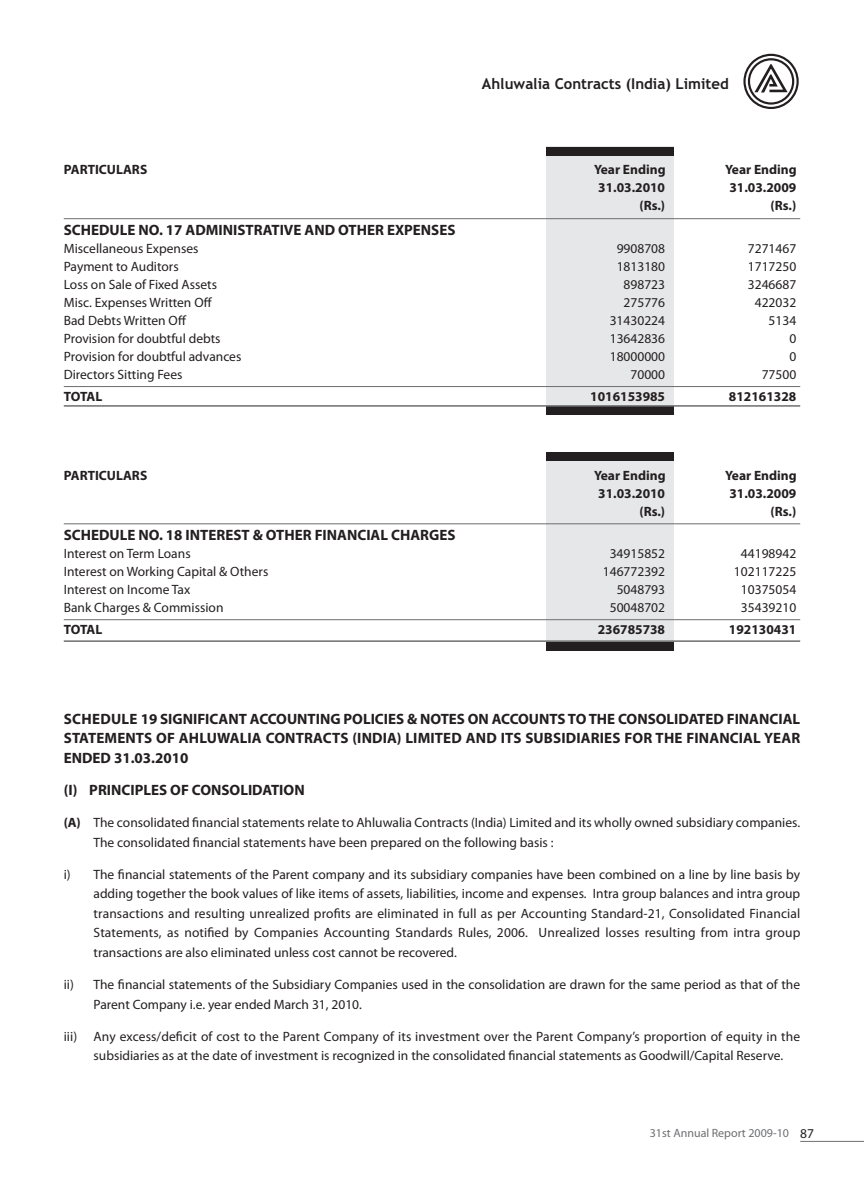
<style>
.page{position:relative;width:864px;height:1188px;background:#fff}
.page>*{position:absolute;margin:0;border:0;box-sizing:border-box;transform-origin:0 0}
.t1{font:700 15px/19.5px "Myriad Pro";color:#231f20;text-align:justify}
.t2{font:700 15px "Trebuchet MS";color:#231f20}
.t3{font:13.5px/19.5px "Myriad Pro";color:#231f20}
.t4{font:700 13.5px "Myriad Pro";color:#231f20}
.t5{font:12px "Myriad Pro";color:#6d6e70}
.s1{font-weight:700}
.s2{font-size:13.5px;color:#231f20}
</style>
<div class="page">
<svg style="left:743px;top:54px;width:56px;height:55px"></svg>
<hr style="left:800px;top:1141px;width:64px;height:1px;background:#6d6e70">
<div style="left:546px;top:147px;width:127px;height:265px;background:#e6e7e8"></div>
<div style="left:546px;top:147px;width:127px;height:9px;background:#231f20"></div>
<div style="left:546px;top:406px;width:127px;height:9px;background:#231f20"></div>
<hr style="left:64px;top:218px;width:736px;height:1px;background:#6d6e70">
<hr style="left:64px;top:386px;width:736px;height:1px;background:#6d6e70">
<hr style="left:64px;top:405px;width:736px;height:2px;background:#6d6e70">
<div style="left:546px;top:452px;width:127px;height:196px;background:#e6e7e8"></div>
<div style="left:546px;top:452px;width:127px;height:9px;background:#231f20"></div>
<div style="left:546px;top:642px;width:127px;height:9px;background:#231f20"></div>
<hr style="left:64px;top:523px;width:736px;height:1px;background:#6d6e70">
<hr style="left:64px;top:619px;width:736px;height:1px;background:#6d6e70">
<hr style="left:64px;top:640px;width:736px;height:2px;background:#6d6e70">
<p class="t2" style="left:482px;top:76px;width:248px">Ahluwalia Contracts (India) Limited</p>
<p class="t4" style="left:64px;top:165px;width:85px">PARTICULARS</p>
<p class="t4" style="left:594px;top:165px;width:73px">Year Ending</p>
<p class="t4" style="left:725px;top:165px;width:73px">Year Ending</p>
<p class="t4" style="left:598px;top:183px;width:68px">31.03.2010</p>
<p class="t4" style="left:729px;top:183px;width:68px">31.03.2009</p>
<p class="t4" style="left:639px;top:201px;width:27px">(Rs.)</p>
<p class="t4" style="left:771px;top:201px;width:27px">(Rs.)</p>
<p class="t1" style="left:64px;top:221px;width:393px">SCHEDULE NO. 17 ADMINISTRATIVE AND OTHER EXPENSES</p>
<p class="t3" style="left:64px;top:239px;width:136px">Miscellaneous Expenses</p>
<p class="t3" style="left:617px;top:239px;width:50px">9908708</p>
<p class="t3" style="left:748px;top:239px;width:50px">7271467</p>
<p class="t3" style="left:64px;top:257px;width:116px">Payment to Auditors</p>
<p class="t3" style="left:617px;top:257px;width:50px">1813180</p>
<p class="t3" style="left:748px;top:257px;width:50px">1717250</p>
<p class="t3" style="left:64px;top:275px;width:155px">Loss on Sale of Fixed Assets</p>
<p class="t3" style="left:624px;top:275px;width:43px">898723</p>
<p class="t3" style="left:748px;top:275px;width:50px">3246687</p>
<p class="t3" style="left:64px;top:293px;width:150px">Misc. Expenses Written Off</p>
<p class="t3" style="left:624px;top:293px;width:43px">275776</p>
<p class="t3" style="left:755px;top:293px;width:43px">422032</p>
<p class="t3" style="left:64px;top:311px;width:124px">Bad Debts Written Off</p>
<p class="t3" style="left:610px;top:311px;width:57px">31430224</p>
<p class="t3" style="left:769px;top:311px;width:29px">5134</p>
<p class="t3" style="left:64px;top:329px;width:158px">Provision for doubtful debts</p>
<p class="t3" style="left:610px;top:329px;width:57px">13642836</p>
<p class="t3" style="left:789px;top:329px;width:8px">0</p>
<p class="t3" style="left:64px;top:347px;width:179px">Provision for doubtful advances</p>
<p class="t3" style="left:610px;top:347px;width:57px">18000000</p>
<p class="t3" style="left:789px;top:347px;width:8px">0</p>
<p class="t3" style="left:64px;top:365px;width:120px">Directors Sitting Fees</p>
<p class="t3" style="left:631px;top:365px;width:36px">70000</p>
<p class="t3" style="left:762px;top:365px;width:36px">77500</p>
<p class="t4" style="left:64px;top:391px;width:40px">TOTAL</p>
<p class="t4" style="left:590px;top:391px;width:76px">1016153985</p>
<p class="t4" style="left:729px;top:391px;width:69px">812161328</p>
<p class="t4" style="left:64px;top:470px;width:85px">PARTICULARS</p>
<p class="t4" style="left:594px;top:470px;width:73px">Year Ending</p>
<p class="t4" style="left:725px;top:470px;width:73px">Year Ending</p>
<p class="t4" style="left:598px;top:488px;width:68px">31.03.2010</p>
<p class="t4" style="left:729px;top:488px;width:68px">31.03.2009</p>
<p class="t4" style="left:639px;top:506px;width:27px">(Rs.)</p>
<p class="t4" style="left:771px;top:506px;width:27px">(Rs.)</p>
<p class="t1" style="left:64px;top:526px;width:393px">SCHEDULE NO. 18 INTEREST &amp; OTHER FINANCIAL CHARGES</p>
<p class="t3" style="left:64px;top:544px;width:128px">Interest on Term Loans</p>
<p class="t3" style="left:610px;top:544px;width:57px">34915852</p>
<p class="t3" style="left:741px;top:544px;width:57px">44198942</p>
<p class="t3" style="left:64px;top:562px;width:206px">Interest on Working Capital &amp; Others</p>
<p class="t3" style="left:603px;top:562px;width:64px">146772392</p>
<p class="t3" style="left:734px;top:562px;width:64px">102117225</p>
<p class="t3" style="left:64px;top:580px;width:128px">Interest on Income Tax</p>
<p class="t3" style="left:617px;top:580px;width:50px">5048793</p>
<p class="t3" style="left:741px;top:580px;width:57px">10375054</p>
<p class="t3" style="left:64px;top:598px;width:161px">Bank Charges &amp; Commission</p>
<p class="t3" style="left:610px;top:598px;width:57px">50048702</p>
<p class="t3" style="left:741px;top:598px;width:57px">35439210</p>
<p class="t4" style="left:64px;top:624px;width:40px">TOTAL</p>
<p class="t4" style="left:598px;top:624px;width:69px">236785738</p>
<p class="t4" style="left:729px;top:624px;width:69px">192130431</p>
<p class="t1" style="left:64px;top:710px;width:738px">SCHEDULE 19 SIGNIFICANT ACCOUNTING POLICIES &amp; NOTES ON ACCOUNTS TO THE CONSOLIDATED FINANCIAL STATEMENTS OF AHLUWALIA CONTRACTS (INDIA) LIMITED AND ITS SUBSIDIARIES FOR THE FINANCIAL YEAR ENDED 31.03.2010</p>
<p class="t1" style="left:64px;top:781px;width:242px">(I) PRINCIPLES OF CONSOLIDATION</p>
<p class="t3" style="left:94px;top:814px;width:708px;text-indent:-30px"><span class="s1">(A)</span> The consolidated financial statements relate to Ahluwalia Contracts (India) Limited and its wholly owned subsidiary companies.<br>The consolidated financial statements have been prepared on the following basis :</p>
<p class="t3" style="left:94px;top:865px;width:708px;text-align:justify;text-indent:-30px">i) The financial statements of the Parent company and its subsidiary companies have been combined on a line by line basis by adding together the book values of like items of assets, liabilities, income and expenses. Intra group balances and intra group transactions and resulting unrealized profits are eliminated in full as per Accounting Standard-21, Consolidated Financial Statements, as notified by Companies Accounting Standards Rules, 2006. Unrealized losses resulting from intra group transactions are also eliminated unless cost cannot be recovered.</p>
<p class="t3" style="left:94px;top:976px;width:708px;text-indent:-30px">ii) The financial statements of the Subsidiary Companies used in the consolidation are drawn for the same period as that of the<br>Parent Company i.e. year ended March 31, 2010.</p>
<p class="t3" style="left:94px;top:1028px;width:708px;text-indent:-30px">iii) Any excess/deficit of cost to the Parent Company of its investment over the Parent Company’s proportion of equity in the subsidiaries as at the date of investment is recognized in the consolidated financial statements as Goodwill/Capital Reserve.</p>
<p class="t5" style="left:650px;top:1128px;width:166px">31st Annual Report 2009-10 <span class="s2">87</span></p>
</div>
